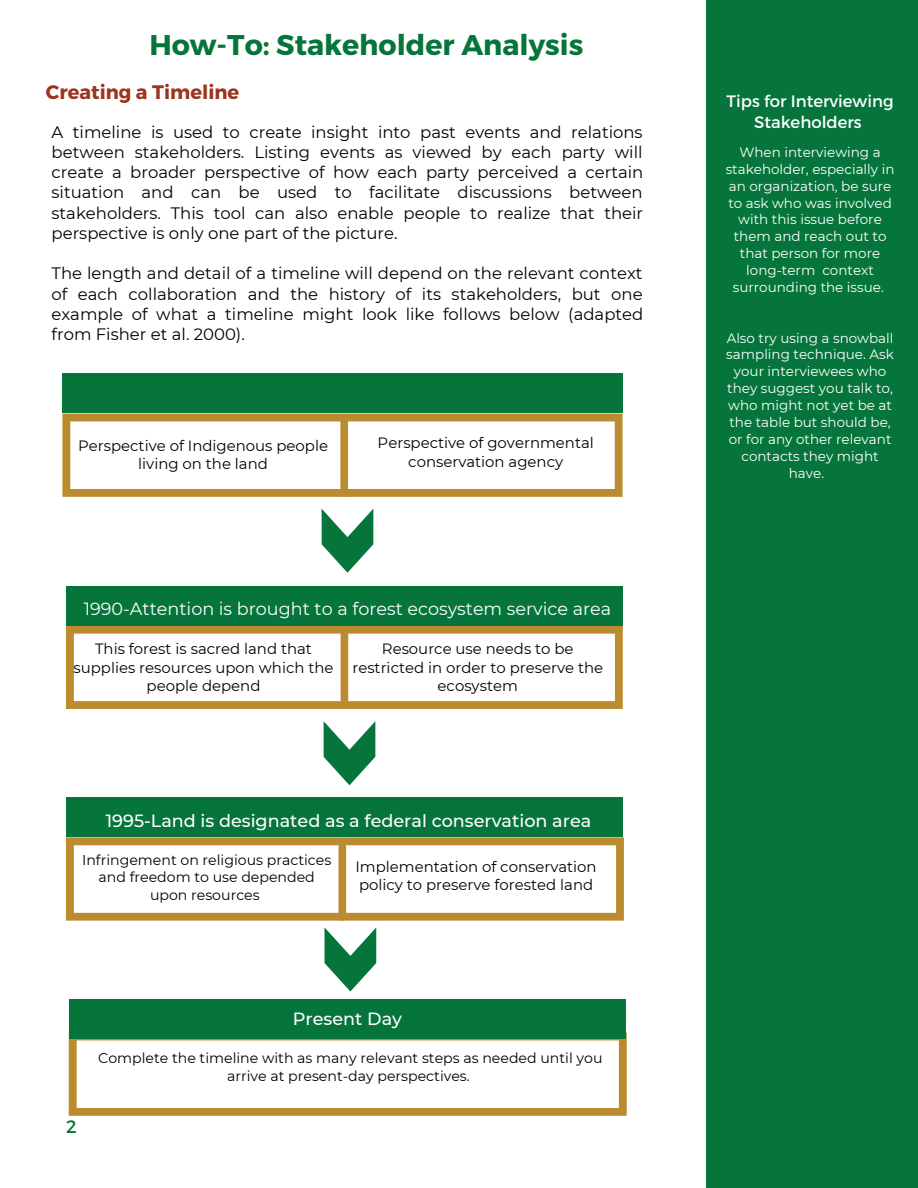
<style>
.page{position:relative;width:918px;height:1188px;background:#fff}
.page>*{position:absolute;margin:0;border:0;box-sizing:border-box;transform-origin:0 0}
.t1{font:700 28.5px "Montserrat";color:#05753b}
.t2{font:700 19.5px "Montserrat";color:#9b351e}
.t3{font:18px "Montserrat";color:#05753b}
.t4{font:500 17.55px "Montserrat";color:#fff}
.t5{font:17.55px "Montserrat";color:#fff}
.t6{font:16.5px/20.2px "Montserrat";color:#000;text-align:justify}
.t7{font:16.5px/20.2px "Montserrat";color:#fff;text-align:center}
.t8{font:14.85px/18.3px "Montserrat";color:#000;text-align:center}
.t9{font:14.1px/17.4px "Montserrat";color:#000;text-align:center}
.t10{font:13.5px/16.8px "Montserrat";color:#fff;text-align:center}
</style>
<div class="page">
<div style="left:706px;top:0;width:212px;height:1188px;background:#05753b"></div>
<svg style="left:62px;top:414px;width:561px;height:83px"></svg>
<div style="left:62px;top:374px;width:561px;height:39px;background:#05753b"></div>
<div style="left:340px;top:420px;width:8px;height:73px;background:#ba8b2f"></div>
<svg style="left:66px;top:626px;width:557px;height:83px"></svg>
<div style="left:66px;top:586px;width:557px;height:39px;background:#05753b"></div>
<div style="left:341px;top:631px;width:7px;height:74px;background:#ba8b2f"></div>
<svg style="left:66px;top:837px;width:558px;height:84px"></svg>
<div style="left:66px;top:798px;width:557px;height:39px;background:#05753b"></div>
<div style="left:338px;top:847px;width:8px;height:70px;background:#ba8b2f"></div>
<svg style="left:322px;top:509px;width:51px;height:64px"></svg>
<svg style="left:324px;top:721px;width:51px;height:64px"></svg>
<svg style="left:69px;top:1033px;width:558px;height:83px"></svg>
<div style="left:69px;top:999px;width:557px;height:40px;background:#05753b"></div>
<svg style="left:325px;top:927px;width:51px;height:65px"></svg>
<p class="t1" style="left:149px;top:26px;width:435px">How-To: Stakeholder Analysis</p>
<p class="t2" style="left:46px;top:79px;width:195px">Creating a Timeline</p>
<p class="t6" style="left:52px;top:121px;width:593px">A timeline is used to create insight into past events and relations between stakeholders. Listing events as viewed by each party will create a broader perspective of how each party perceived a certain situation and can be used to facilitate discussions between stakeholders. This tool can also enable people to realize that their perspective is only one part of the picture.</p>
<p class="t6" style="left:52px;top:263px;width:593px">The length and detail of a timeline will depend on the relevant context of each collaboration and the history of its stakeholders, but one example of what a timeline might look like follows below (adapted from Fisher et al. 2000).</p>
<p class="t8" style="left:78px;top:436px;width:251px">Perspective of Indigenous people living on the land</p>
<p class="t8" style="left:378px;top:434px;width:218px">Perspective of governmental conservation agency</p>
<p class="t5" style="left:84px;top:598px;width:529px">1990-Attention is brought to a forest ecosystem service area</p>
<p class="t8" style="left:74px;top:640px;width:262px">This forest is sacred land that supplies resources upon which the people depend</p>
<p class="t8" style="left:352px;top:640px;width:252px">Resource use needs to be restricted in order to preserve the ecosystem</p>
<p class="t4" style="left:106px;top:810px;width:487px">1995-Land is designated as a federal conservation area</p>
<p class="t9" style="left:82px;top:851px;width:251px">Infringement on religious practices and freedom to use depended upon resources</p>
<p class="t8" style="left:356px;top:857px;width:243px;text-align:left">Implementation of conservation policy to preserve forested land</p>
<p class="t4" style="left:293px;top:1008px;width:111px">Present Day</p>
<p class="t3" style="left:66px;top:1115px;width:12px">2</p>
<p class="t9" style="left:98px;top:1049px;width:506px">Complete the timeline with as many relevant steps as needed until you arrive at present-day perspectives.</p>
<p class="t7" style="left:727px;top:90px;width:168px">Tips for Interviewing<br>Stakeholders</p>
<p class="t10" style="left:726px;top:144px;width:170px">When interviewing a stakeholder, especially in an organization, be sure to ask who was involved with this issue before them and reach out to that person for more long-term context surrounding the issue.</p>
<p class="t10" style="left:726px;top:329px;width:169px">Also try using a snowball sampling technique. Ask your interviewees who they suggest you talk to, who might not yet be at the table but should be, or for any other relevant contacts they might have.</p>
</div>
